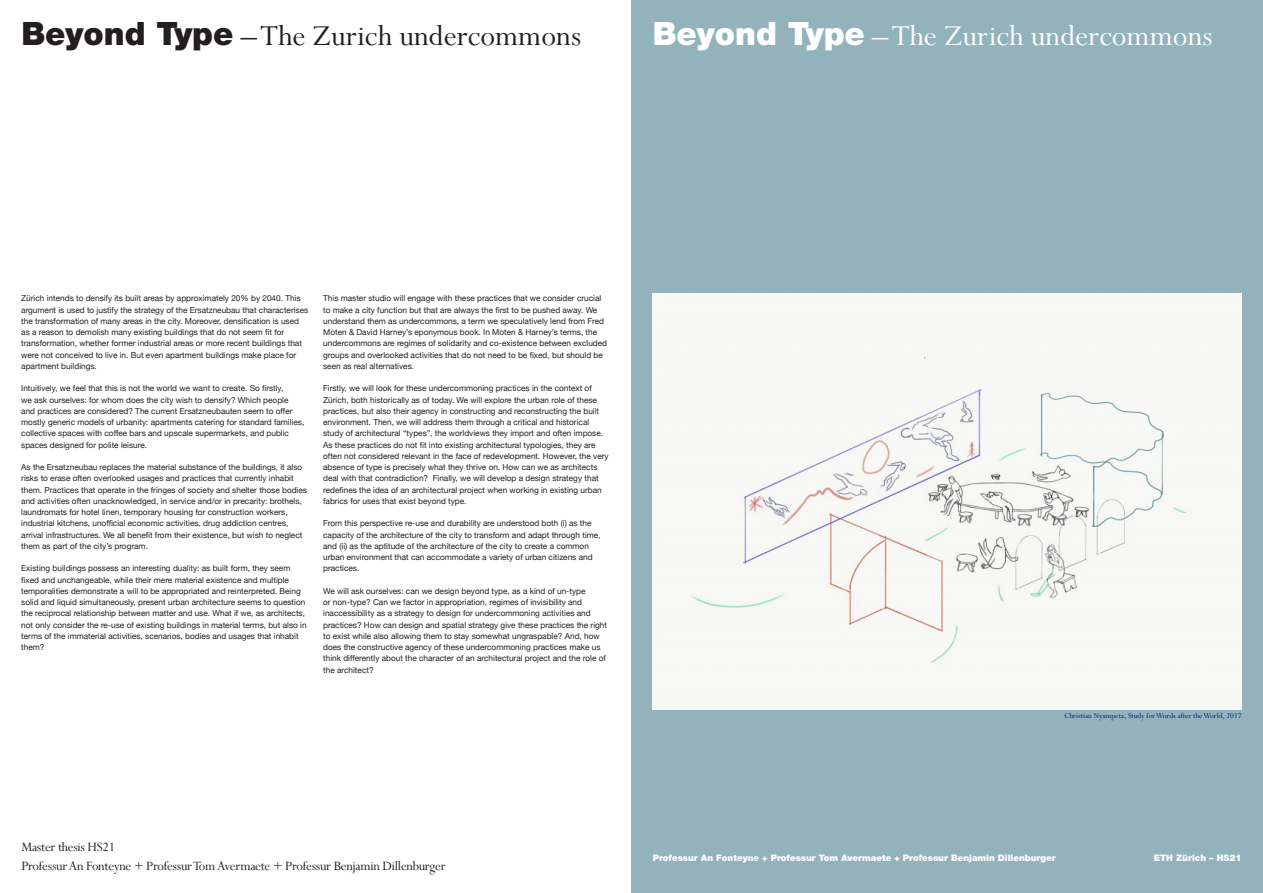
<style>
.page{position:relative;width:1263px;height:893px;background:#fff}
.page>*{position:absolute;margin:0;border:0;box-sizing:border-box;transform-origin:0 0}
.t1{font:32.25px "Perpetua";color:#231f20}
.t2{font:32.25px "Perpetua";color:#fff}
.t3{font:14.25px "Perpetua";letter-spacing:-.02em;color:#231f20}
.t4{font:900 9px "Helvetica Neue LT Std";color:#fff}
.t5{font:8.25px/11.2px "Helvetica Neue";color:#231f20}
.t6{font:8.25px "Perpetua Std";color:#001c88}
.s1{font-family:"Helvetica Neue LT Std";font-weight:900}
</style>
<div class="page">
<div style="left:631px;top:0;width:632px;height:893px;background:#93b3bc"></div>
<div style="left:653px;top:293px;width:588px;height:416px;background:#f7f7f5"></div>
<p class="t1" style="left:21px;top:15px;width:561px"><span class="s1">Beyond Type</span> – The Zurich undercommons</p>
<p class="t2" style="left:653px;top:15px;width:561px"><span class="s1">Beyond Type</span> – The Zurich undercommons</p>
<p class="t5" style="left:21px;top:293px;width:289px">Zürich intends to densify its built areas by approximately 20% by 2040. This argument is used to justify the strategy of the Ersatzneubau that characterises the transformation of many areas in the city. Moreover, densification is used as a reason to demolish many existing buildings that do not seem fit for transformation, whether former industrial areas or more recent buildings that were not conceived to live in. But even apartment buildings make place for apartment buildings.</p>
<p class="t5" style="left:21px;top:383px;width:285px">Intuitively, we feel that this is not the world we want to create. So firstly,<br>we ask ourselves: for whom does the city wish to densify? Which people and practices are considered? The current Ersatzneubauten seem to offer mostly generic models of urbanity: apartments catering for standard families, collective spaces with coffee bars and upscale supermarkets, and public spaces designed for polite leisure.</p>
<p class="t5" style="left:21px;top:462px;width:287px">As the Ersatzneubau replaces the material substance of the buildings, it also risks to erase often overlooked usages and practices that currently inhabit them. Practices that operate in the fringes of society and shelter those bodies and activities often unacknowledged, in service and/or in precarity: brothels, laundromats for hotel linen, temporary housing for construction workers, industrial kitchens, unofficial economic activities, drug addiction centres, arrival infrastructures. We all benefit from their existence, but wish to neglect them as part of the city’s program.</p>
<p class="t5" style="left:21px;top:563px;width:287px">Existing buildings possess an interesting duality: as built form, they seem fixed and unchangeable, while their mere material existence and multiple temporalities demonstrate a will to be appropriated and reinterpreted. Being solid and liquid simultaneously, present urban architecture seems to question the reciprocal relationship between matter and use. What if we, as architects, not only consider the re-use of existing buildings in material terms, but also in terms of the immaterial activities, scenarios, bodies and usages that inhabit them?</p>
<p class="t5" style="left:323px;top:293px;width:285px">This master studio will engage with these practices that we consider crucial to make a city function but that are always the first to be pushed away. We understand them as undercommons, a term we speculatively lend from Fred Moten &amp; David Harney’s eponymous book. In Moten &amp; Harney’s terms, the undercommons are regimes of solidarity and co-existence between excluded groups and overlooked activities that do not need to be fixed, but should be seen as real alternatives.</p>
<p class="t5" style="left:323px;top:383px;width:287px">Firstly, we will look for these undercommoning practices in the context of Zürich, both historically as of today. We will explore the urban role of these practices, but also their agency in constructing and reconstructing the built environment. Then, we will address them through a critical and historical study of architectural “types”, the worldviews they import and often impose.<br>As these practices do not fit into existing architectural typologies, they are often not considered relevant in the face of redevelopment. However, the very absence of type is precisely what they thrive on. How can we as architects deal with that contradiction? Finally, we will develop a design strategy that redefines the idea of an architectural project when working in existing urban fabrics for uses that exist beyond type.</p>
<p class="t5" style="left:323px;top:518px;width:279px">From this perspective re-use and durability are understood both (i) as the capacity of the architecture of the city to transform and adapt through time, and (ii) as the aptitude of the architecture of the city to create a common urban environment that can accommodate a variety of urban citizens and practices.</p>
<p class="t5" style="left:323px;top:586px;width:285px">We will ask ourselves: can we design beyond type, as a kind of un-type<br>or non-type? Can we factor in appropriation, regimes of invisibility and inaccessibility as a strategy to design for undercommoning activities and practices? How can design and spatial strategy give these practices the right to exist while also allowing them to stay somewhat ungraspable? And, how does the constructive agency of these undercommoning practices make us think differently about the character of an architectural project and the role of the architect?</p>
<p class="t6" style="left:1064px;top:711px;width:178px">Christian Nyampeta, Study for Words after the World, 2017</p>
<p class="t3" style="left:21px;top:838px;width:95px">Master thesis HS21</p>
<p class="t3" style="left:21px;top:857px;width:426px">Professur An Fonteyne + Professur Tom Avermaete + Professur Benjamin Dillenburger</p>
<p class="t4" style="left:653px;top:852px;width:405px">Professur An Fonteyne + Professur Tom Avermaete + Professur Benjamin Dillenburger</p>
<p class="t4" style="left:1154px;top:852px;width:89px">ETH Zürich – HS21</p>
</div>
